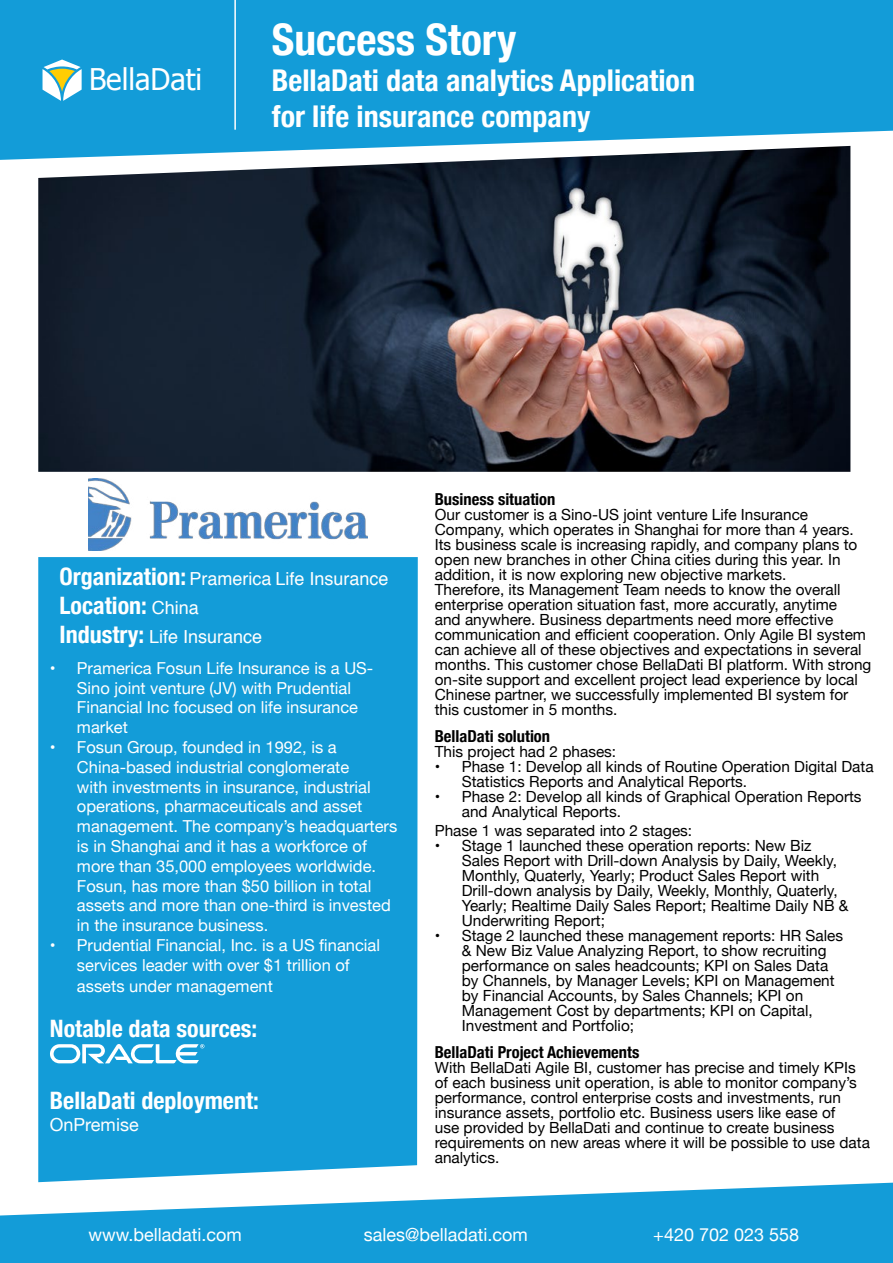
<style>
.page{position:relative;width:893px;height:1263px;background:#fff}
.page>*{position:absolute;margin:0;border:0;box-sizing:border-box;transform-origin:0 0}
.t1{font:700 condensed 43.5px "Helvetica Neue";color:#fff}
.t2{font:700 condensed 30px/36px "Helvetica Neue";color:#fff}
.t3{font:29.85px "Tahoma";color:#fff}
.t4{font:700 condensed 24px "Helvetica Neue";color:#fff}
.t5{font:18px "Helvetica Neue";color:#fff}
.t6{font:18px "Helvetica";color:#fff}
.t7{font:16.5px/19.8px "Helvetica Neue";color:#fff}
.t8{font:700 condensed 16.5px "Helvetica Neue";color:#000}
.t9{font:15.3px/15px "Helvetica Neue";color:#000}
.s1{font-family:"Helvetica Neue";font-weight:700;font-stretch:condensed;font-size:24px}
.s2{font-family:"Helvetica";font-weight:400;font-stretch:normal;font-size:18px}
</style>
<div class="page">
<div style="left:38px;top:557px;width:380px;height:625px;background:#139cd8"></div>
<img style="left:38px;top:160px;width:812px;height:312px">
<svg style="left:0;top:0;width:893px;height:160px;background:#24a1d7"></svg>
<svg style="left:43px;top:60px;width:39px;height:41px"></svg>
<hr style="left:234px;top:0;width:2px;height:130px;background:#fff">
<svg style="left:0;top:1183px;width:893px;height:80px;fill:#139cd8"></svg>
<img style="left:88px;top:479px;width:280px;height:71px">
<svg style="left:49px;top:1043px;width:155px;height:20px"></svg>
<h3 class="t3" style="left:89px;top:59px;width:115px">BellaDati</h3>
<h1 class="t1" style="left:272px;top:3px;width:246px">Success Story</h1>
<h2 class="t2" style="left:272px;top:60px;width:425px">BellaDati data analytics Application for life insurance company</h2>
<p class="t6" style="left:60px;top:565px;width:330px"><span class="s1">Organization:</span> Pramerica Life Insurance</p>
<h3 class="t4" style="left:60px;top:586px;width:141px">Location: <span class="s2">China</span></h3>
<p class="t6" style="left:60px;top:623px;width:204px"><span class="s1">Industry:</span> Life Insurance</p>
<p class="t7" style="left:77px;top:659px;width:298px;text-indent:-27px">• Pramerica Fosun Life Insurance is a US-<br>Sino joint venture (JV) with Prudential<br>Financial Inc focused on life insurance market</p>
<p class="t7" style="left:77px;top:738px;width:322px;text-indent:-27px">• Fosun Group, founded in 1992, is a China-based industrial conglomerate<br>with investments in insurance, industrial operations, pharmaceuticals and asset management. The company’s headquarters is in Shanghai and it has a workforce of more than 35,000 employees worldwide.<br>Fosun, has more than $50 billion in total assets and more than one-third is invested in the insurance business.</p>
<p class="t7" style="left:50px;top:936px;width:332px;text-align:center">• Prudential Financial, Inc. is a US financial services leader with over $1 trillion of</p>
<p class="t7" style="left:77px;top:977px;width:197px">assets under management</p>
<h3 class="t4" style="left:50px;top:1009px;width:209px">Notable data sources:</h3>
<h3 class="t4" style="left:50px;top:1081px;width:210px">BellaDati deployment:</h3>
<p class="t5" style="left:50px;top:1112px;width:90px">OnPremise</p>
<p class="t8" style="left:435px;top:485px;width:122px">Business situation</p>
<p class="t9" style="left:435px;top:508px;width:438px">Our customer is a Sino-US joint venture Life Insurance Company, which operates in Shanghai for more than 4 years.<br>Its business scale is increasing rapidly, and company plans to open new branches in other China cities during this year. In addition, it is now exploring new objective markets.<br>Therefore, its Management Team needs to know the overall enterprise operation situation fast, more accuratly, anytime<br>and anywhere. Business departments need more effective communication and efficient cooperation. Only Agile BI system can achieve all of these objectives and expectations in several months. This customer chose BellaDati BI platform. With strong on-site support and excellent project lead experience by local Chinese partner, we successfully implemented BI system for this customer in 5 months.</p>
<p class="t8" style="left:435px;top:722px;width:117px">BellaDati solution</p>
<p class="t9" style="left:435px;top:745px;width:183px">This project had 2 phases:</p>
<p class="t9" style="left:462px;top:760px;width:413px;text-indent:-27px">• Phase 1: Develop all kinds of Routine Operation Digital Data<br>Statistics Reports and Analytical Reports.</p>
<p class="t9" style="left:462px;top:790px;width:401px;text-indent:-27px">• Phase 2: Develop all kinds of Graphical Operation Reports and Analytical Reports.</p>
<p class="t9" style="left:435px;top:824px;width:259px">Phase 1 was separated into 2 stages:</p>
<p class="t9" style="left:462px;top:839px;width:388px;text-indent:-27px">• Stage 1 launched these operation reports: New Biz Sales Report with Drill-down Analysis by Daily, Weekly, Monthly, Quaterly, Yearly; Product Sales Report with Drill-down analysis by Daily, Weekly, Monthly, Quaterly, Yearly; Realtime Daily Sales Report; Realtime Daily NB &amp; Underwriting Report;</p>
<p class="t9" style="left:462px;top:929px;width:383px;text-indent:-27px">• Stage 2 launched these management reports: HR Sales &amp; New Biz Value Analyzing Report, to show recruiting performance on sales headcounts; KPI on Sales Data by Channels, by Manager Levels; KPI on Management by Financial Accounts, by Sales Channels; KPI on Management Cost by departments; KPI on Capital, Investment and Portfolio;</p>
<p class="t8" style="left:435px;top:1038px;width:206px">BellaDati Project Achievements</p>
<p class="t9" style="left:435px;top:1061px;width:437px">With BellaDati Agile BI, customer has precise and timely KPIs of each business unit operation, is able to monitor company’s performance, control enterprise costs and investments, run insurance assets, portfolio etc. Business users like ease of<br>use provided by BellaDati and continue to create business requirements on new areas where it will be possible to use data analytics.</p>
<p class="t5" style="left:89px;top:1222px;width:155px">www.belladati.com</p>
<p class="t5" style="left:364px;top:1222px;width:166px">sales@belladati.com</p>
<p class="t5" style="left:653px;top:1222px;width:147px">+420 702 023 558</p>
</div>
